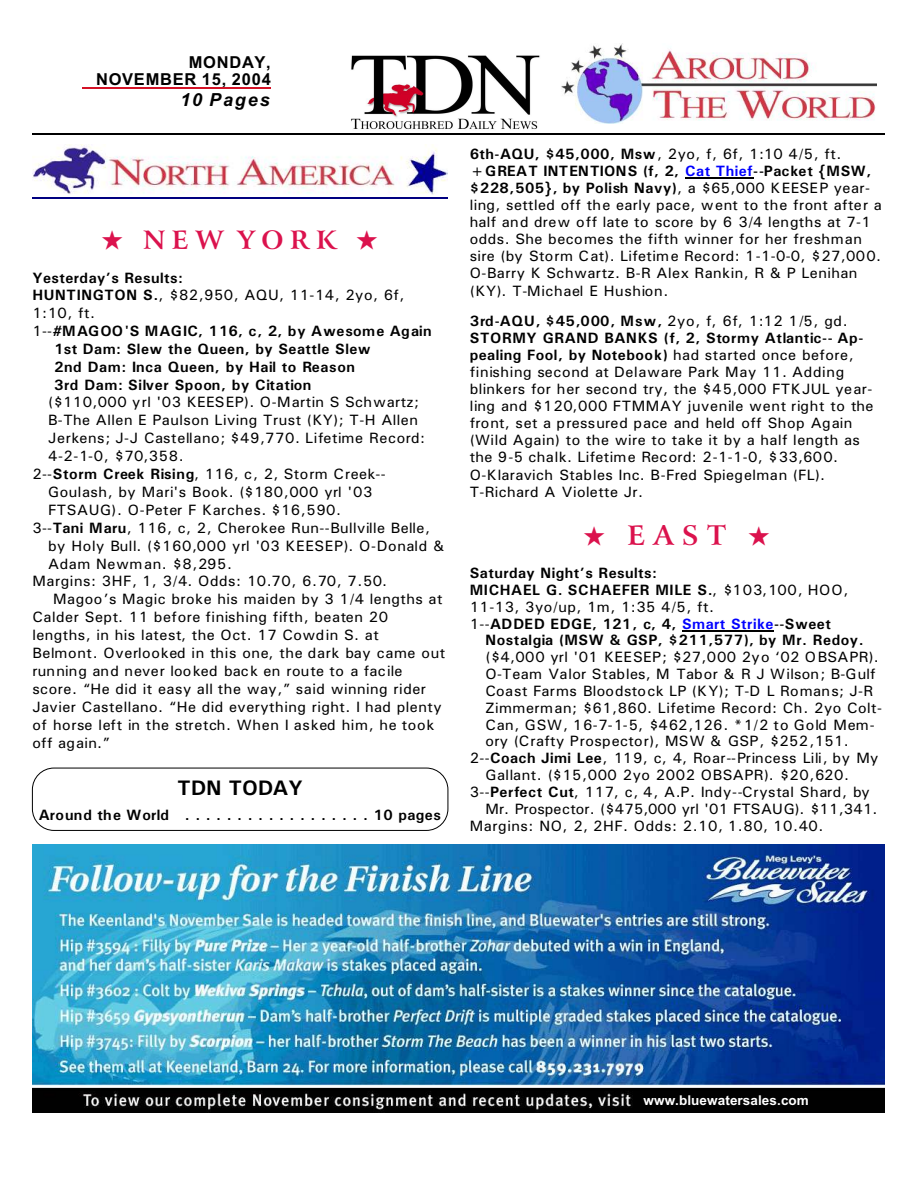
<style>
.page{position:relative;width:918px;height:1188px;background:#fff}
.page>*{position:absolute;margin:0;border:0;box-sizing:border-box;transform-origin:0 0}
.t1{font:700 27px "Arrus BT";color:#db124d}
.t2{font:700 25.5px "Arrus BT";letter-spacing:.255em;color:#db124d}
.t3{font:700 21px "Univers";letter-spacing:.01em;color:#000}
.t4{font:italic 700 18px "Arial";letter-spacing:.105em;color:#000}
.t5{font:700 16.5px/17.7px "Arial";letter-spacing:.045em;color:#000;text-align:right}
.t6{font:15px/17.1px "Univers";letter-spacing:.03em;color:#000}
.t7{font:700 15px/16.8px "Univers";letter-spacing:.03em;color:#000}
.t8{font:15px "Univers";letter-spacing:.01em;color:#000}
.t9{font:15px "Univers";color:#000}
.t10{font:15px "Univers";letter-spacing:.06em;color:#000}
.t11{font:700 15px "Univers";letter-spacing:.01em;color:#000}
.t12{font:700 13.5px "Arial";letter-spacing:.005em;color:#fff}
.s1{font-weight:700}
.s2{font-weight:400}
.s3{font-weight:700;color:#00f}
.s4{color:#00f}
</style>
<div class="page">
<hr style="left:82px;top:87px;width:189px;height:2px;background:#d41226">
<img style="left:561px;top:44px;width:315px;height:79px">
<img style="left:351px;top:55px;width:189px;height:75px">
<hr style="left:32px;top:134px;width:853px;height:1px;background:#000">
<img style="left:32px;top:844px;width:852px;height:269px">
<img style="left:32px;top:145px;width:416px;height:49px">
<hr style="left:32px;top:197px;width:416px;height:1px;background:#000080">
<hr style="left:685px;top:177px;width:68px;height:2px;background:#000">
<hr style="left:682px;top:630px;width:92px;height:1px;background:#000">
<div style="left:32px;top:768px;width:416px;height:62px;border:1px solid #000;border-radius:22px"></div>
<p class="t5" style="left:96px;top:54px;width:176px">MONDAY,<br>NOVEMBER 15, 2004</p>
<p class="t4" style="left:180px;top:93px;width:91px">10 Pages</p>
<h2 class="t2" style="left:102px;top:230px;width:278px">★ NEW YORK ★</h2>
<p class="t7" style="left:32px;top:270px;width:152px">Yesterday’s Results:</p>
<p class="t6" style="left:32px;top:288px;width:374px"><span class="s1">HUNTINGTON S.</span>, $82,950, AQU, 11-14, 2yo, 6f,</p>
<p class="t6" style="left:32px;top:306px;width:64px">1:10, ft.</p>
<p class="t11" style="left:32px;top:326px;width:401px"><span class="s2">1--</span>#MAGOO'S MAGIC, 116, c, 2, by Awesome Again</p>
<p class="t7" style="left:54px;top:342px;width:318px">1st Dam: Slew the Queen, by Seattle Slew</p>
<p class="t7" style="left:54px;top:359px;width:303px">2nd Dam: Inca Queen, by Hail to Reason</p>
<p class="t7" style="left:54px;top:377px;width:259px">3rd Dam: Silver Spoon, by Citation</p>
<p class="t6" style="left:48px;top:395px;width:373px">($110,000 yrl '03 KEESEP). O-Martin S Schwartz;</p>
<p class="t6" style="left:48px;top:413px;width:371px">B-The Allen E Paulson Living Trust (KY); T-H Allen</p>
<p class="t6" style="left:48px;top:431px;width:379px">Jerkens; J-J Castellano; $49,770. Lifetime Record:</p>
<p class="t6" style="left:48px;top:449px;width:137px">4-2-1-0, $70,358.</p>
<p class="t6" style="left:32px;top:467px;width:355px">2--<span class="s1">Storm Creek Rising</span>, 116, c, 2, Storm Creek--</p>
<p class="t6" style="left:48px;top:485px;width:326px">Goulash, by Mari's Book. ($180,000 yrl '03</p>
<p class="t6" style="left:48px;top:502px;width:295px">FTSAUG). O-Peter F Karches. $16,590.</p>
<p class="t6" style="left:32px;top:520px;width:399px">3--<span class="s1">Tani Maru</span>, 116, c, 2, Cherokee Run--Bullville Belle,</p>
<p class="t6" style="left:48px;top:538px;width:398px">by Holy Bull. ($160,000 yrl '03 KEESEP). O-Donald &amp;</p>
<p class="t6" style="left:48px;top:556px;width:185px">Adam Newman. $8,295.</p>
<p class="t6" style="left:32px;top:574px;width:356px">Margins: 3HF, 1, 3/4. Odds: 10.70, 6.70, 7.50.</p>
<p class="t6" style="left:53px;top:592px;width:391px">Magoo’s Magic broke his maiden by 3 1/4 lengths at</p>
<p class="t6" style="left:32px;top:610px;width:357px">Calder Sept. 11 before finishing fifth, beaten 20</p>
<p class="t6" style="left:32px;top:628px;width:348px">lengths, in his latest, the Oct. 17 Cowdin S. at</p>
<p class="t6" style="left:32px;top:646px;width:415px">Belmont. Overlooked in this one, the dark bay came out</p>
<p class="t8" style="left:32px;top:666px;width:372px">running and never looked back en route to a facile</p>
<p class="t6" style="left:32px;top:682px;width:395px">score. “He did it easy all the way,” said winning rider</p>
<p class="t6" style="left:32px;top:700px;width:411px">Javier Castellano. “He did everything right. I had plenty</p>
<p class="t6" style="left:32px;top:717px;width:403px">of horse left in the stretch. When I asked him, he took</p>
<p class="t6" style="left:32px;top:735px;width:79px">off again.”</p>
<h3 class="t3" style="left:178px;top:780px;width:127px">TDN TODAY</h3>
<p class="t7" style="left:39px;top:808px;width:404px">Around the World ..................10 pages</p>
<p class="t6" style="left:470px;top:147px;width:414px"><span class="s1">6th-AQU, $45,000, Msw</span>, 2yo, f, 6f, 1:10 4/5, ft. <span class="s1">+GREAT INTENTIONS (f, 2,</span> <span class="s3">Cat Thief</span><span class="s1">--Packet {MSW, $228,505}, by Polish Navy)</span>, a $65,000 KEESEP year&shy;ling, settled off the early pace, went to the front after a half and drew off late to score by 6 3/4 lengths at 7-1 odds. She becomes the fifth winner for her freshman sire (by Storm Cat). Lifetime Record: 1-1-0-0, $27,000.<br>O-Barry K Schwartz. B-R Alex Rankin, R &amp; P Lenihan (KY). T-Michael E Hushion.</p>
<p class="t6" style="left:470px;top:313px;width:405px"><span class="s1">3rd-AQU, $45,000, Msw,</span> 2yo, f, 6f, 1:12 1/5, gd.<br><span class="s1">STORMY GRAND BANKS (f, 2, Stormy Atlantic-- Ap&shy;pealing Fool, by Notebook)</span> had started once before, finishing second at Delaware Park May 11. Adding blinkers for her second try, the $45,000 FTKJUL year&shy;ling and $120,000 FTMMAY juvenile went right to the front, set a pressured pace and held off Shop Again (Wild Again) to the wire to take it by a half length as the 9-5 chalk. Lifetime Record: 2-1-1-0, $33,600.<br>O-Klaravich Stables Inc. B-Fred Spiegelman (FL).<br>T-Richard A Violette Jr.</p>
<h1 class="t1" style="left:584px;top:524px;width:188px">★ EAST ★</h1>
<p class="t7" style="left:470px;top:566px;width:380px">Saturday Night’s Results:<br>MICHAEL G. SCHAEFER MILE S.<span class="s2">, $103,100, HOO, 11-13, 3yo/up, 1m, 1:35 4/5, ft.<br>1--</span>ADDED EDGE, 121, c, 4, <span class="s4">Smart Strike</span>--Sweet</p>
<p class="t7" style="left:485px;top:633px;width:380px">Nostalgia (MSW &amp; GSP, $211,577), by Mr. Redoy.</p>
<p class="t6" style="left:485px;top:650px;width:395px">($4,000 yrl '01 KEESEP; $27,000 2yo ‘02 OBSAPR).</p>
<p class="t8" style="left:485px;top:669px;width:392px">O-Team Valor Stables, M Tabor &amp; R J Wilson; B-Gulf</p>
<p class="t6" style="left:485px;top:683px;width:389px">Coast Farms Bloodstock LP (KY); T-D L Romans; J-R</p>
<p class="t6" style="left:485px;top:700px;width:398px">Zimmerman; $61,860. Lifetime Record: Ch. 2yo Colt-</p>
<p class="t10" style="left:485px;top:719px;width:391px">Can, GSW, 16-7-1-5, $462,126. *1/2 to Gold Mem-</p>
<p class="t6" style="left:485px;top:734px;width:365px">ory (Crafty Prospector), MSW &amp; GSP, $252,151.</p>
<p class="t8" style="left:470px;top:753px;width:410px">2--<span class="s1">Coach Jimi Lee</span>, 119, c, 4, Roar--Princess Lili, by My</p>
<p class="t6" style="left:485px;top:768px;width:365px">Gallant. ($15,000 2yo 2002 OBSAPR). $20,620.</p>
<p class="t6" style="left:470px;top:784px;width:401px">3--<span class="s1">Perfect Cut</span>, 117, c, 4, A.P. Indy--Crystal Shard, by</p>
<p class="t9" style="left:485px;top:803px;width:394px">Mr. Prospector. ($475,000 yrl '01 FTSAUG). $11,341.</p>
<p class="t6" style="left:470px;top:818px;width:355px">Margins: NO, 2, 2HF. Odds: 2.10, 1.80, 10.40.</p>
<p class="t12" style="left:644px;top:1096px;width:167px">www.bluewatersales.com</p>
</div>
